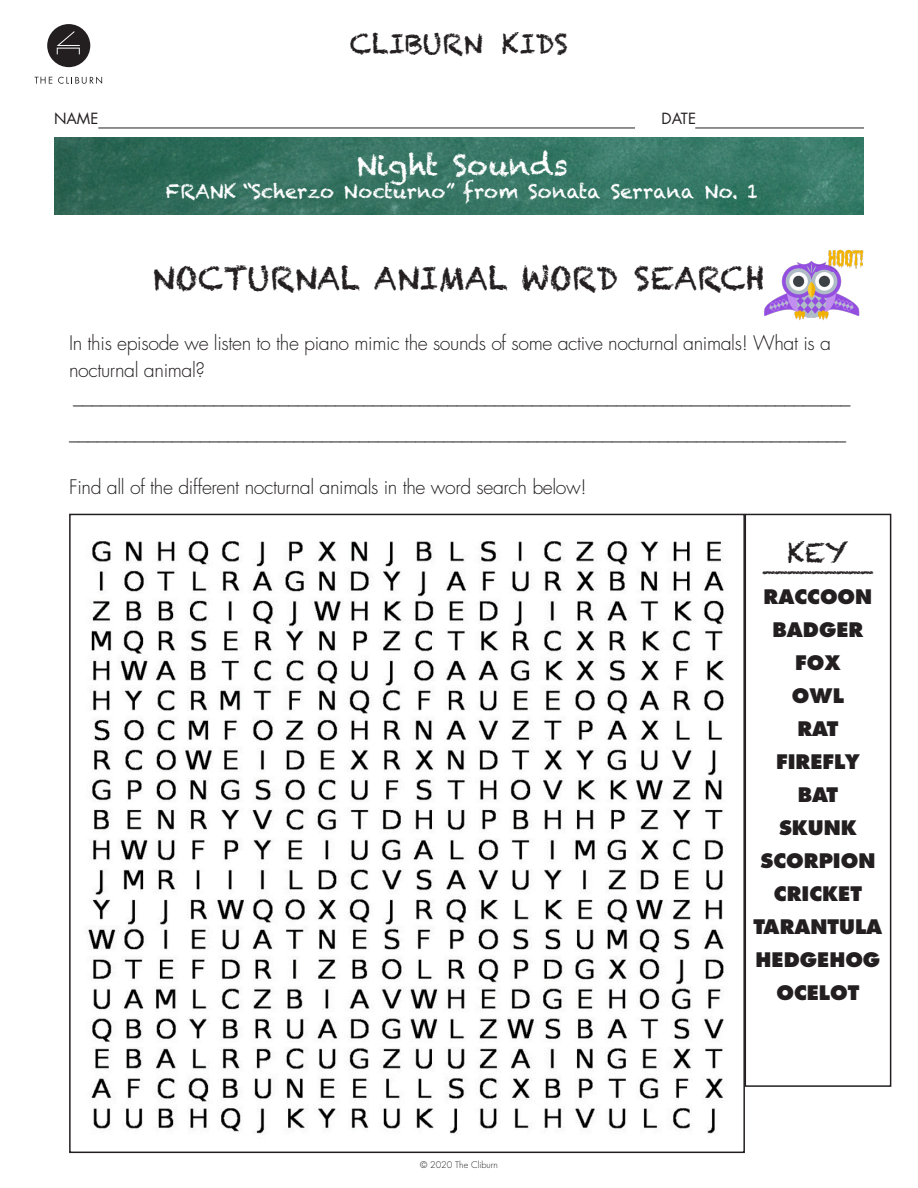
<style>
.page{position:relative;width:918px;height:1188px;background:#fff}
.page>*{position:absolute;margin:0;border:0;box-sizing:border-box;transform-origin:0 0}
.t1{font:31.5px "Chalkduster";color:#231f20}
.t2{font:28.8px "Chalkduster";color:#fff}
.t3{font:27px "Chalkduster";color:#231f20}
.Paragraph_Style_2{font:300 19.5px/27px "Futura";letter-spacing:-.02em;color:#231f20}
.t4{font:800 19.5px "Futura";color:#231f20}
.t5{font:19.5px "Chalkduster";color:#fff}
.t6{font:18px "Chalkduster";color:#231f20}
.t7{font:15px "Futura";color:#231f20}
.t8{font:300 9px "Futura";color:#231f20}
</style>
<div class="page">
<img style="left:54px;top:137px;width:810px;height:77px">
<svg style="left:47px;top:24px;width:43px;height:43px"></svg>
<svg style="left:35px;top:77px;width:17px;height:7px"></svg>
<svg style="left:58px;top:77px;width:44px;height:7px"></svg>
<hr style="left:98px;top:128px;width:537px;height:1px;background:#231f20">
<hr style="left:695px;top:128px;width:169px;height:1px;background:#231f20">
<img style="left:764px;top:261px;width:96px;height:60px">
<img style="left:817px;top:249px;width:47px;height:23px">
<img style="left:88px;top:541px;width:636px;height:593px">
<div style="left:745px;top:514px;width:146px;height:573px;border:2px solid #231f20"></div>
<p class="t3" style="left:350px;top:28px;width:220px">CLIBURN KIDS</p>
<p class="t7" style="left:54px;top:109px;width:46px">NAME</p>
<p class="t7" style="left:662px;top:109px;width:36px">DATE</p>
<p class="t2" style="left:356px;top:148px;width:213px">Night Sounds</p>
<p class="t5" style="left:166px;top:180px;width:594px">FRANK “Scherzo Nocturno” from Sonata Serrana No. 1</p>
<p class="t1" style="left:153px;top:259px;width:614px">NOCTURNAL ANIMAL WORD SEARCH</p>
<p class="Paragraph_Style_2" style="left:69px;top:330px;width:763px">In this episode we listen to the piano mimic the sounds of some active nocturnal animals! What is a nocturnal animal?</p>
<p class="Paragraph_Style_2" style="left:69px;top:379px;width:783px;line-height:36px">___________________________________________________________________________________ ___________________________________________________________________________________</p>
<p class="Paragraph_Style_2" style="left:69px;top:474px;width:519px">Find all of the different nocturnal animals in the word search below!</p>
<p class="t8" style="left:420px;top:1159px;width:79px">© 2020 The Cliburn</p>
<p class="t3" style="left:787px;top:537px;width:62px">KEY</p>
<p class="t4" style="left:764px;top:584px;width:110px">RACCOON</p>
<p class="t4" style="left:773px;top:617px;width:92px">BADGER</p>
<p class="t4" style="left:795px;top:650px;width:47px">FOX</p>
<p class="t4" style="left:792px;top:683px;width:53px">OWL</p>
<p class="t4" style="left:798px;top:716px;width:42px">RAT</p>
<p class="t4" style="left:776px;top:749px;width:85px">FIREFLY</p>
<p class="t4" style="left:798px;top:782px;width:42px">BAT</p>
<p class="t4" style="left:779px;top:815px;width:79px">SKUNK</p>
<p class="t4" style="left:761px;top:848px;width:116px">SCORPION</p>
<p class="t4" style="left:774px;top:881px;width:90px">CRICKET</p>
<p class="t4" style="left:754px;top:914px;width:130px">TARANTULA</p>
<p class="t4" style="left:756px;top:947px;width:126px">HEDGEHOG</p>
<p class="t4" style="left:776px;top:980px;width:85px">OCELOT</p>
<p class="t6" style="left:763px;top:554px;width:112px">_________</p>
</div>
